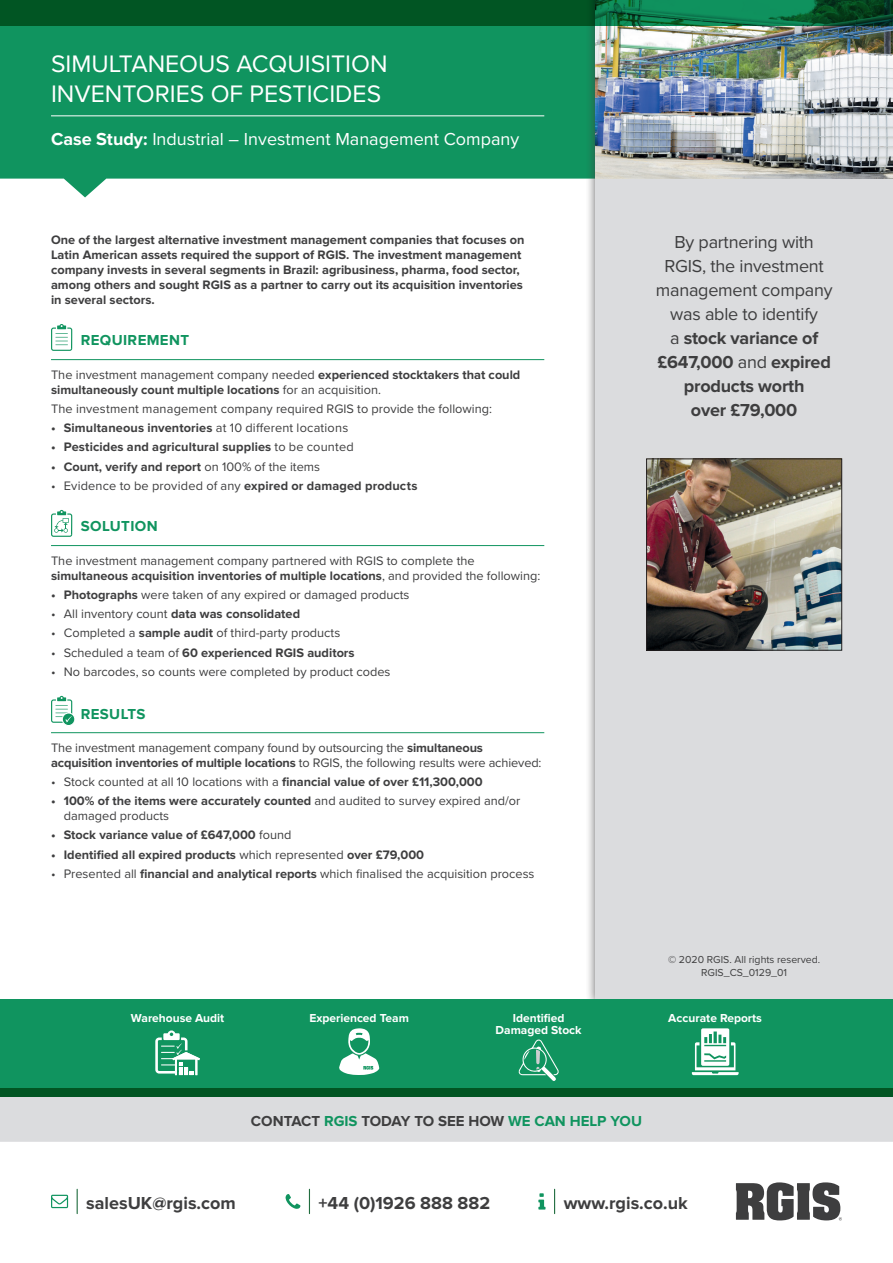
<style>
.page{position:relative;width:893px;height:1263px;background:#fff}
.page>*{position:absolute;margin:0;border:0;box-sizing:border-box;transform-origin:0 0}
.t1{font:24.75px/29.7px "Proxima Nova";color:#fff}
.t2{font:18px/24px "Proxima Nova";letter-spacing:-.015em;color:#3e3e3f;text-align:center}
.t3{font:18px "Proxima Nova";color:#fff}
.t4{font:700 18px "Proxima Nova";color:#3e3e3f}
.t5{font:700 15px "Proxima Nova";color:#3e3e3f}
.t6{font:700 15px "Proxima Nova";letter-spacing:.025em;color:#10945f}
.t7{font:12.75px/15px "Proxima Nova";color:#3e3e3f}
.t8{font:700 12.75px/15px "Proxima Nova";color:#3e3e3f}
.t9{font:700 12px "Proxima Nova";color:#fff}
.t10{font:10.5px/12.6px "Proxima Nova";color:#3e3e3f;text-align:center}
.s1{font-weight:700}
.s2{font-weight:400}
.s3{color:#10945f}
</style>
<div class="page">
<svg style="left:554px;top:1189px;width:1px;height:24px"></svg>
<svg style="left:538px;top:1193px;width:7px;height:16px"></svg>
<svg style="left:77px;top:1189px;width:1px;height:24px"></svg>
<svg style="left:51px;top:1195px;width:17px;height:13px"></svg>
<svg style="left:309px;top:1189px;width:1px;height:24px"></svg>
<svg style="left:286px;top:1194px;width:14px;height:15px"></svg>
<svg style="left:736px;top:1182px;width:106px;height:38px"></svg>
<svg style="left:0;top:26px;width:585px;height:171px;background:#299f70"></svg>
<hr style="left:51px;top:116px;width:493px;height:1px;background:#fff">
<hr style="left:51px;top:359px;width:493px;height:1px;background:#10945f">
<hr style="left:51px;top:545px;width:493px;height:1px;background:#10945f">
<hr style="left:51px;top:732px;width:493px;height:1px;background:#10945f">
<svg style="left:51px;top:324px;width:22px;height:27px"></svg>
<svg style="left:51px;top:510px;width:22px;height:27px"></svg>
<svg style="left:51px;top:696px;width:24px;height:30px"></svg>
<div style="left:585px;top:0;width:308px;height:1010px;background:#3e3e3f;opacity:.75"></div>
<div style="left:595px;top:0;width:298px;height:1001px;background:#dbdcde"></div>
<img style="left:648px;top:461px;width:192px;height:187px">
<div style="left:646px;top:459px;width:196px;height:191px;border:1px solid #231f20"></div>
<img style="left:595px;top:26px;width:298px;height:153px">
<svg style="left:0;top:0;width:893px;height:26px;background:#045e2e"></svg>
<div style="left:0;top:1097px;width:893px;height:45px;background:#dbdcde"></div>
<div style="left:0;top:999px;width:893px;height:98px;background:#10945f"></div>
<div style="left:0;top:1089px;width:893px;height:8px;background:#015523"></div>
<svg style="left:692px;top:1028px;width:47px;height:47px"></svg>
<svg style="left:518px;top:1039px;width:41px;height:42px"></svg>
<svg style="left:155px;top:1030px;width:45px;height:45px"></svg>
<svg style="left:339px;top:1028px;width:40px;height:47px"></svg>
<h1 class="t1" style="left:51px;top:48px;width:338px">SIMULTANEOUS ACQUISITION<br>INVENTORIES OF PESTICIDES</h1>
<h2 class="t3" style="left:51px;top:125px;width:470px"><span class="s1">Case Study:</span> Industrial – Investment Management Company</h2>
<p class="t8" style="left:51px;top:233px;width:475px">One of the largest alternative investment management companies that focuses on Latin American assets required the support of RGIS. The investment management company invests in several segments in Brazil: agribusiness, pharma, food sector, among others and sought RGIS as a partner to carry out its acquisition inventories in several sectors.</p>
<p class="t6" style="left:81px;top:331px;width:110px">REQUIREMENT</p>
<p class="t8" style="left:51px;top:368px;width:471px"><span class="s2">The investment management company needed</span> experienced stocktakers that could simultaneously count multiple locations <span class="s2">for an acquisition.</span></p>
<p class="t7" style="left:51px;top:401px;width:443px">The investment management company required RGIS to provide the following:</p>
<p class="t8" style="left:51px;top:421px;width:299px">• Simultaneous inventories <span class="s2">at 10 different locations</span></p>
<p class="t8" style="left:51px;top:440px;width:304px">• Pesticides and agricultural supplies <span class="s2">to be counted</span></p>
<p class="t8" style="left:51px;top:460px;width:271px">• Count, verify and report <span class="s2">on 100% of the items</span></p>
<p class="t7" style="left:51px;top:478px;width:368px">• Evidence to be provided of any <span class="s1">expired or damaged products</span></p>
<p class="t6" style="left:81px;top:517px;width:78px">SOLUTION</p>
<p class="t7" style="left:51px;top:552px;width:491px">The investment management company partnered with RGIS to complete the <span class="s1">simultaneous acquisition inventories of multiple locations</span>, and provided the following:</p>
<p class="t7" style="left:51px;top:586px;width:360px"><span class="s1">• Photographs</span> were taken of any expired or damaged products</p>
<p class="t8" style="left:51px;top:607px;width:251px"><span class="s2">• All inventory count</span> data was consolidated</p>
<p class="t7" style="left:51px;top:625px;width:291px">• Completed a <span class="s1">sample audit</span> of third-party products</p>
<p class="t8" style="left:51px;top:645px;width:305px"><span class="s2">• Scheduled a team of</span> 60 experienced RGIS auditors</p>
<p class="t7" style="left:51px;top:663px;width:341px">• No barcodes, so counts were completed by product codes</p>
<p class="t6" style="left:81px;top:705px;width:66px">RESULTS</p>
<p class="t7" style="left:51px;top:739px;width:492px">The investment management company found by outsourcing the <span class="s1">simultaneous acquisition inventories of multiple locations</span> to RGIS, the following results were achieved:</p>
<p class="t7" style="left:51px;top:774px;width:433px">• Stock counted at all 10 locations with a <span class="s1">financial value of over £11,300,000</span></p>
<p class="t7" style="left:64px;top:793px;width:458px;text-indent:-13px"><span class="s1">• 100% of the items were accurately counted</span> and audited to survey expired and/or damaged products</p>
<p class="t8" style="left:51px;top:828px;width:242px">• Stock variance value of £647,000 <span class="s2">found</span></p>
<p class="t8" style="left:51px;top:848px;width:375px">• Identified all expired products <span class="s2">which represented</span> over £79,000</p>
<p class="t7" style="left:51px;top:866px;width:485px">• Presented all <span class="s1">financial and analytical reports</span> which finalised the acquisition process</p>
<h2 class="t2" style="left:656px;top:229px;width:178px">By partnering with<br>RGIS, the investment management company was able to identify<br>a <span class="s1">stock variance of £647,000</span> and <span class="s1">expired products worth<br>over £79,000</span></h2>
<p class="t10" style="left:668px;top:953px;width:154px">© 2020 RGIS. All rights reserved.<br>RGIS_CS_0129_01</p>
<p class="t9" style="left:131px;top:1011px;width:95px">Warehouse Audit</p>
<p class="t9" style="left:309px;top:1011px;width:101px">Experienced Team</p>
<p class="t9" style="left:513px;top:1011px;width:53px">Identified</p>
<p class="t9" style="left:668px;top:1011px;width:95px">Accurate Reports</p>
<p class="t9" style="left:496px;top:1023px;width:88px">Damaged Stock</p>
<p class="t5" style="left:251px;top:1112px;width:393px">CONTACT <span class="s3">RGIS</span> TODAY TO SEE HOW <span class="s3">WE CAN HELP YOU</span></p>
<h2 class="t4" style="left:86px;top:1192px;width:151px">salesUK@rgis.com</h2>
<h2 class="t4" style="left:319px;top:1192px;width:173px">+44 (0)1926 888 882</h2>
<h2 class="t4" style="left:564px;top:1192px;width:126px">www.rgis.co.uk</h2>
</div>
